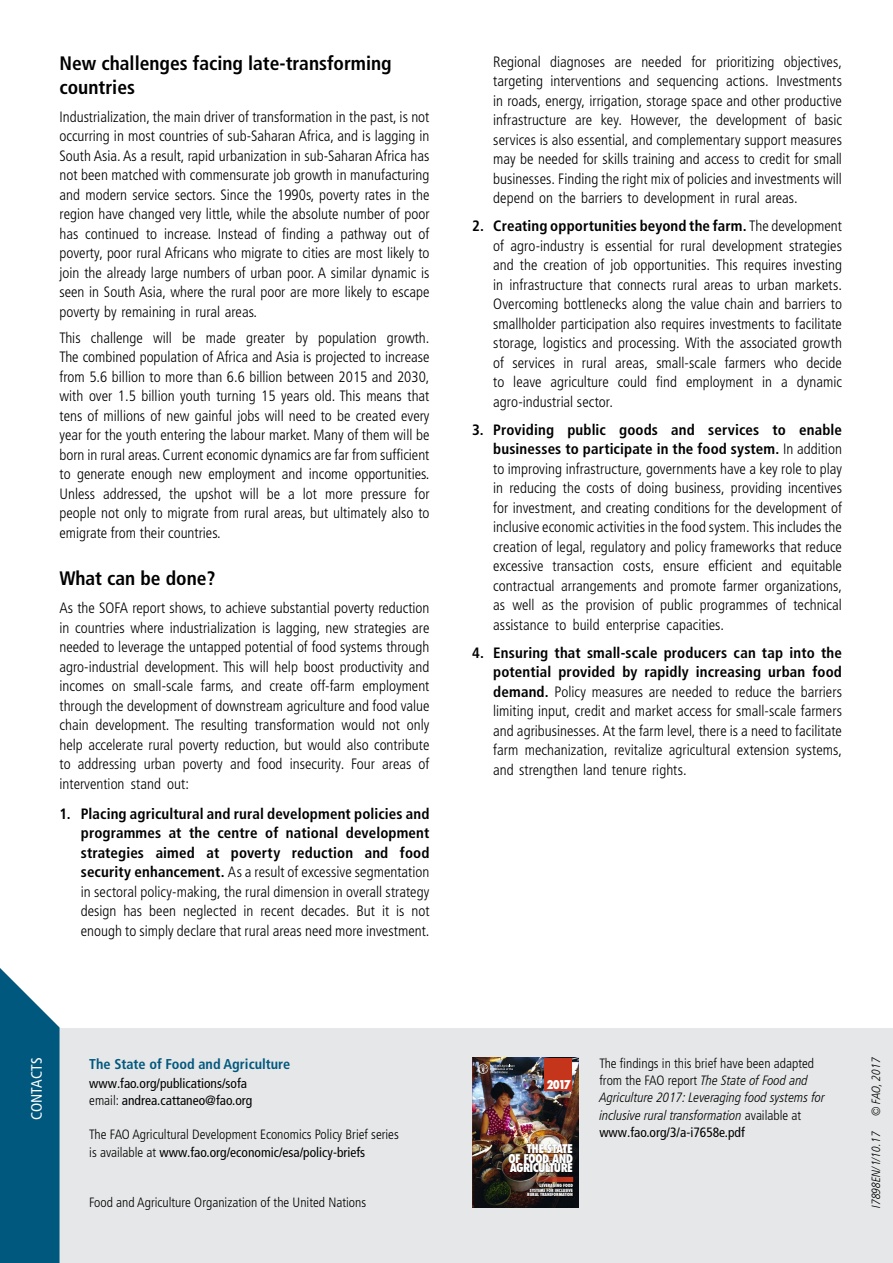
<style>
.page{position:relative;width:893px;height:1263px;background:#fff}
.page>*{position:absolute;margin:0;border:0;box-sizing:border-box;transform-origin:0 0}
.t1{font:700 condensed 19.5px/24px "Frutiger LT Pro";color:#000}
.t2{font:300 condensed 15px/19.5px "Frutiger LT Pro";color:#000;text-align:justify}
.t3{font:condensed 15px "Frutiger LT Pro";color:#fff}
.t4{font:700 condensed 14.25px "Frutiger LT Pro";color:#00587e}
.t5{font:italic 300 condensed 13.5px/17.2px "Frutiger LT Pro";color:#000}
.t6{font:300 condensed 13.5px/17.2px "Frutiger LT Pro";color:#000}
.t7{font:condensed 13.5px/17.2px "Frutiger LT Pro";color:#000}
.t8{font:italic 300 condensed 12px "Frutiger LT Pro";color:#000}
.t9{font:800 condensed 11.7px/9.6px "Futura Std";letter-spacing:-.055em;color:#fff;text-align:justify}
.t10{font:800 condensed 4.35px/4.3px "Futura Std";letter-spacing:-.025em;color:#fff;text-align:right}
.s1{font-weight:700}
.s2{font-weight:300}
.s3{font-weight:400}
.s4{font-style:normal}
.s5{font-weight:400;font-style:normal}
</style>
<div class="page">
<div style="left:0;top:1028px;width:893px;height:235px;background:#e6e7e8"></div>
<svg style="left:0;top:968px;width:60px;height:295px"></svg>
<img style="left:472px;top:1057px;width:106px;height:151px">
<svg style="left:526px;top:1183px;width:48px;height:14px"></svg>
<div style="left:508px;top:1143px;width:65px;height:30px;background:#000;opacity:.75"></div>
<div style="left:545px;top:1057px;width:27px;height:33px;background:#c5351c"></div>
<svg style="left:528px;top:1177px;width:45px;height:5px"></svg>
<div style="left:477px;top:1063px;width:39px;height:12px;background:#000;opacity:.5"></div>
<svg style="left:478px;top:1064px;width:37px;height:10px"></svg>
<h1 class="t1" style="left:60px;top:51px;width:334px">New challenges facing late-transforming countries</h1>
<p class="t2" style="left:60px;top:107px;width:371px">Industrialization, the main driver of transformation in the past, is not occurring in most countries of sub-Saharan Africa, and is lagging in South Asia. As a result, rapid urbanization in sub-Saharan Africa has not been matched with commensurate job growth in manufacturing and modern service sectors. Since the 1990s, poverty rates in the region have changed very little, while the absolute number of poor has continued to increase. Instead of finding a pathway out of poverty, poor rural Africans who migrate to cities are most likely to join the already large numbers of urban poor. A similar dynamic is seen in South Asia, where the rural poor are more likely to escape poverty by remaining in rural areas.</p>
<p class="t2" style="left:60px;top:328px;width:371px">This challenge will be made greater by population growth.<br>The combined population of Africa and Asia is projected to increase from 5.6 billion to more than 6.6 billion between 2015 and 2030, with over 1.5 billion youth turning 15 years old. This means that tens of millions of new gainful jobs will need to be created every year for the youth entering the labour market. Many of them will be born in rural areas. Current economic dynamics are far from sufficient to generate enough new employment and income opportunities.<br>Unless addressed, the upshot will be a lot more pressure for people not only to migrate from rural areas, but ultimately also to emigrate from their countries.</p>
<h1 class="t1" style="left:60px;top:566px;width:158px">What can be done?</h1>
<p class="t2" style="left:60px;top:598px;width:371px">As the SOFA report shows, to achieve substantial poverty reduction in countries where industrialization is lagging, new strategies are needed to leverage the untapped potential of food systems through agro-industrial development. This will help boost productivity and incomes on small-scale farms, and create off-farm employment through the development of downstream agriculture and food value chain development. The resulting transformation would not only help accelerate rural poverty reduction, but would also contribute to addressing urban poverty and food insecurity. Four areas of intervention stand out:</p>
<p class="t2" style="left:81px;top:804px;width:350px;text-indent:-21px"><span class="s1">1. Placing agricultural and rural development policies and programmes at the centre of national development strategies aimed at poverty reduction and food security enhancement.</span> As a result of excessive segmentation in sectoral policy-making, the rural dimension in overall strategy design has been neglected in recent decades. But it is not enough to simply declare that rural areas need more investment.</p>
<p class="t2" style="left:493px;top:52px;width:350px">Regional diagnoses are needed for prioritizing objectives, targeting interventions and sequencing actions. Investments in roads, energy, irrigation, storage space and other productive infrastructure are key. However, the development of basic services is also essential, and complementary support measures may be needed for skills training and access to credit for small businesses. Finding the right mix of policies and investments will depend on the barriers to development in rural areas.</p>
<p class="t2" style="left:493px;top:216px;width:350px;text-indent:-21px"><span class="s1">2. Creating opportunities beyond the farm.</span> The development of agro-industry is essential for rural development strategies and the creation of job opportunities. This requires investing in infrastructure that connects rural areas to urban markets.<br>Overcoming bottlenecks along the value chain and barriers to smallholder participation also requires investments to facilitate storage, logistics and processing. With the associated growth of services in rural areas, small-scale farmers who decide to leave agriculture could find employment in a dynamic agro-industrial sector.</p>
<p class="t2" style="left:493px;top:420px;width:350px;text-indent:-21px"><span class="s1">3. Providing public goods and services to enable businesses to participate in the food system.</span> In addition to improving infrastructure, governments have a key role to play in reducing the costs of doing business, providing incentives for investment, and creating conditions for the development of inclusive economic activities in the food system. This includes the creation of legal, regulatory and policy frameworks that reduce excessive transaction costs, ensure efficient and equitable contractual arrangements and promote farmer organizations, as well as the provision of public programmes of technical assistance to build enterprise capacities.</p>
<p class="t2" style="left:493px;top:643px;width:350px;text-indent:-21px"><span class="s1">4. Ensuring that small-scale producers can tap into the potential provided by rapidly increasing urban food demand.</span> Policy measures are needed to reduce the barriers limiting input, credit and market access for small-scale farmers and agribusinesses. At the farm level, there is a need to facilitate farm mechanization, revitalize agricultural extension systems, and strengthen land tenure rights.</p>
<p class="t3" style="left:28px;top:1120px;width:64px;rotate:-90deg">CONTACTS</p>
<p class="t4" style="left:89px;top:1055px;width:202px">The State of Food and Agriculture</p>
<p class="t7" style="left:89px;top:1075px;width:165px">www.fao.org/publications/sofa <span class="s2">email:</span> andrea.cattaneo@fao.org</p>
<p class="t6" style="left:89px;top:1126px;width:311px">The FAO Agricultural Development Economics Policy Brief series is available at <span class="s3">www.fao.org/economic/esa/policy-briefs</span></p>
<p class="t6" style="left:89px;top:1193px;width:278px">Food and Agriculture Organization of the United Nations</p>
<p class="t9" style="left:546px;top:1080px;width:26px">2017</p>
<p class="t9" style="left:508px;top:1144px;width:66px;text-indent:18px">THE STATE OF FOOD AND AGRICULTURE</p>
<p class="t10" style="left:527px;top:1183px;width:47px">LEVERAGING FOOD<br>SYSTEMS FOR INCLUSIVE<br>RURAL TRANSFORMATION</p>
<p class="t5" style="left:599px;top:1055px;width:227px"><span class="s4">The findings in this brief have been adapted from the FAO report</span> The State of Food and Agriculture 2017: Leveraging food systems for inclusive rural transformation <span class="s4">available at </span><span class="s5">www.fao.org/3/a-i7658e.pdf</span></p>
<p class="t8" style="left:869px;top:1116px;width:60px;rotate:-90deg">© FAO, 2017</p>
<p class="t8" style="left:869px;top:1208px;width:78px;rotate:-90deg">I7898EN/1/10.17</p>
</div>
